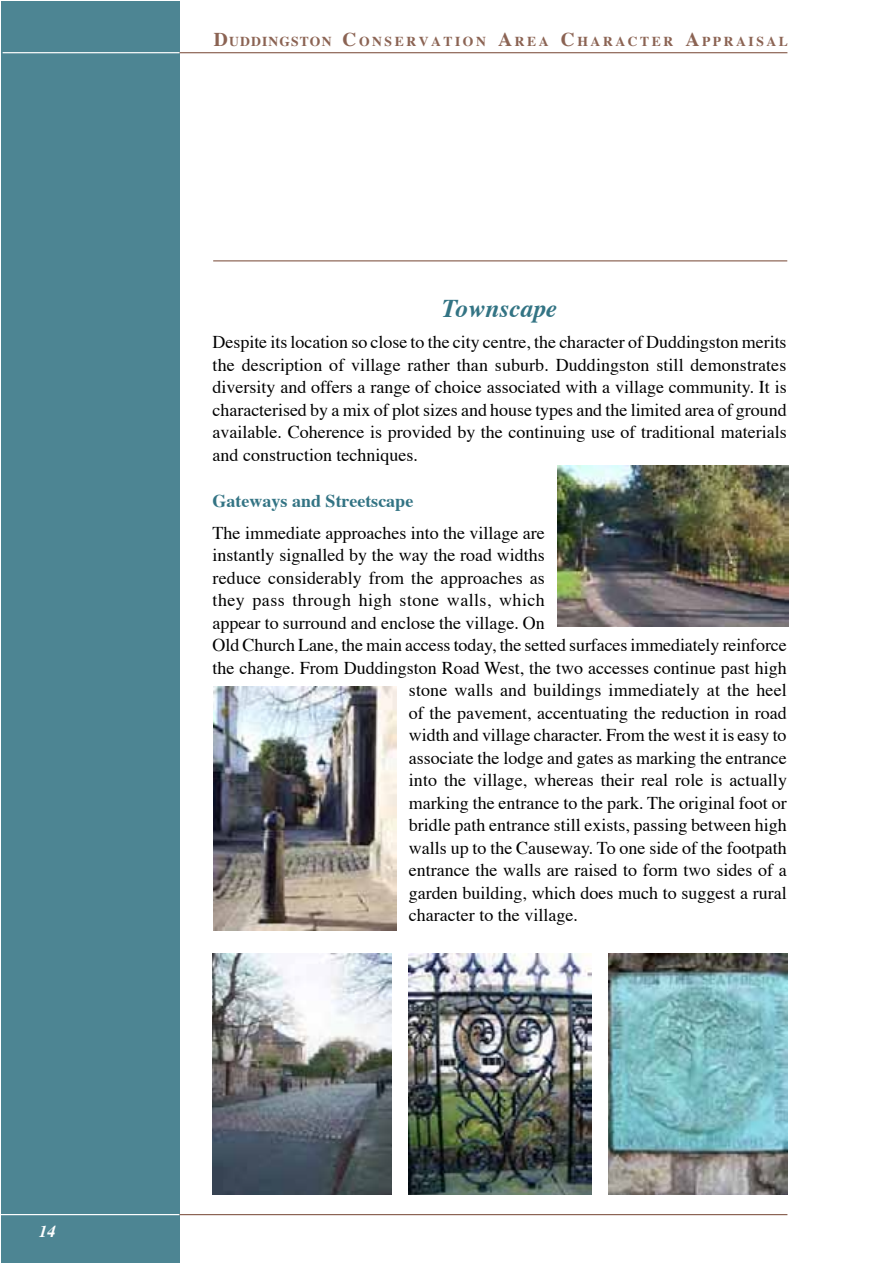
<style>
.page{position:relative;width:893px;height:1263px;background:#fff}
.page>*{position:absolute;margin:0;border:0;box-sizing:border-box;transform-origin:0 0}
.t1{font:italic 700 25.5px "Times";color:#337484}
.t2{font:18px/22.5px "Times";color:#000;text-align:justify}
.t3{font:18px "Times";letter-spacing:.025em;color:#000}
.t4{font:700 18px "Times";color:#337484}
.t5{font:italic 700 16.5px "Times";color:#fff}
.t6{font:700 13.65px "Times";letter-spacing:.185em;color:#8b6353}
.s1{font-size:19.5px}
</style>
<div class="page">
<div style="left:1px;top:1px;width:179px;height:1262px;background:#4d8593"></div>
<hr style="left:179px;top:52px;width:608px;height:1px;background:#8b6353">
<hr style="left:179px;top:1214px;width:608px;height:1px;background:#8b6353">
<hr style="left:3px;top:52px;width:177px;height:1px;background:#fff">
<hr style="left:0;top:1214px;width:179px;height:1px;background:#fff">
<hr style="left:213px;top:260px;width:574px;height:1px;background:#8b6353">
<img style="left:408px;top:953px;width:184px;height:242px">
<img style="left:213px;top:953px;width:179px;height:242px">
<img style="left:558px;top:466px;width:231px;height:161px">
<img style="left:609px;top:953px;width:178px;height:242px">
<img style="left:213px;top:687px;width:183px;height:243px">
<p class="t5" style="left:39px;top:1221px;width:18px">14</p>
<p class="t6" style="left:214px;top:32px;width:576px"><span class="s1">D</span>UDDINGSTON <span class="s1">C</span>ONSERVATION <span class="s1">A</span>REA <span class="s1">C</span>HARACTER <span class="s1">A</span>PPRAISAL</p>
<h1 class="t1" style="left:442px;top:292px;width:117px">Townscape</h1>
<p class="t2" style="left:213px;top:332px;width:576px">Despite its location so close to the city centre, the character of Duddingston merits the description of village rather than suburb. Duddingston still demonstrates diversity and offers a range of choice associated with a village community. It is characterised by a mix of plot sizes and house types and the limited area of ground available. Coherence is provided by the continuing use of traditional materials and construction techniques.</p>
<p class="t4" style="left:213px;top:489px;width:202px">GATEWAYS AND STREETSCAPE</p>
<p class="t2" style="left:213px;top:523px;width:334px">The immediate approaches into the village are</p>
<p class="t2" style="left:213px;top:545px;width:334px">instantly signalled by the way the road widths</p>
<p class="t2" style="left:213px;top:568px;width:334px">reduce considerably from the approaches as</p>
<p class="t3" style="left:213px;top:589px;width:334px">they pass through high stone walls, which</p>
<p class="t2" style="left:213px;top:613px;width:334px">appear to surround and enclose the village. On</p>
<p class="t2" style="left:213px;top:635px;width:576px">Old Church Lane, the main access today, the setted surfaces immediately reinforce</p>
<p class="t2" style="left:213px;top:658px;width:576px">the change. From Duddingston Road West, the two accesses continue past high</p>
<p class="t2" style="left:409px;top:680px;width:379px">stone walls and buildings immediately at the heel</p>
<p class="t2" style="left:409px;top:703px;width:379px">of the pavement, accentuating the reduction in road</p>
<p class="t2" style="left:409px;top:725px;width:379px">width and village character. From the west it is easy to</p>
<p class="t2" style="left:409px;top:748px;width:379px">associate the lodge and gates as marking the entrance</p>
<p class="t2" style="left:409px;top:770px;width:380px">into the village, whereas their real role is actually</p>
<p class="t2" style="left:409px;top:793px;width:379px">marking the entrance to the park. The original foot or</p>
<p class="t2" style="left:409px;top:815px;width:379px">bridle path entrance still exists, passing between high</p>
<p class="t2" style="left:409px;top:838px;width:379px">walls up to the Causeway. To one side of the footpath</p>
<p class="t2" style="left:409px;top:860px;width:379px">entrance the walls are raised to form two sides of a</p>
<p class="t2" style="left:409px;top:883px;width:379px">garden building, which does much to suggest a rural</p>
<p class="t2" style="left:409px;top:905px;width:170px">character to the village.</p>
</div>
